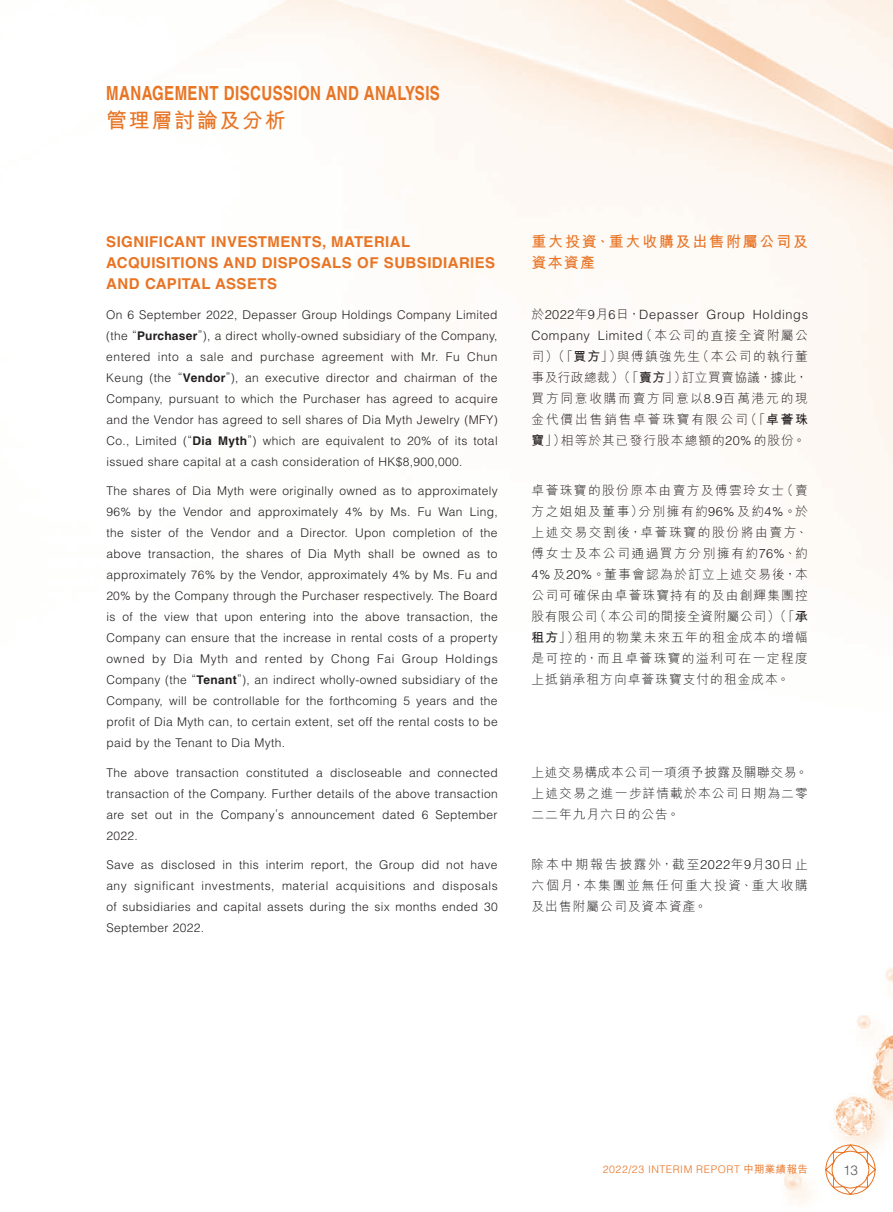
<style>
.page{position:relative;width:893px;height:1212px;background:#fff}
.page>*{position:absolute;margin:0;border:0;box-sizing:border-box;transform-origin:0 0}
.t1{font:700 21px "M Hei HK";letter-spacing:.08em;color:#e87424}
.t2{font:700 19.5px "Helvetica LT Std";letter-spacing:.03em;color:#e87424;scale:.77 1}
.t3{font:700 15px/21px "Helvetica LT Std";letter-spacing:.03em;color:#e87424}
.t4{font:700 15px/21px "M Hei HK";letter-spacing:.115em;color:#e87424}
.t5{font:300 13.5px "Helvetica LT Std";color:#57585a}
.t6{font:300 12.75px/21px "M Hei HK";letter-spacing:.09em;color:#231f20;text-align:justify}
.t7{font:300 12.75px/21px "Helvetica LT Std";letter-spacing:.045em;color:#231f20}
.t8{font:300 12px/21px "Helvetica LT Std";letter-spacing:.03em;color:#231f20;text-align:justify}
.t9{font:300 10.5px "Helvetica LT Std";letter-spacing:.055em;color:#e87424}
.s1{font-weight:700}
.s2{font-family:"M Hei HK"}
.s3{font-family:"Helvetica LT Std"}
.s4{font-family:"M Hei HK";font-weight:500}
</style>
<div class="page">
<img style="left:216px;top:0;width:677px;height:1204px">
<svg style="left:825px;top:1144px;width:51px;height:51px"></svg>
<h2 class="t2" style="left:106px;top:81px;width:435px">MANAGEMENT DISCUSSION AND ANALYSIS</h2>
<h1 class="t1" style="left:106px;top:105px;width:181px">管理層討論及分析</h1>
<p class="t3" style="left:106px;top:231px;width:390px">SIGNIFICANT INVESTMENTS, MATERIAL<br>ACQUISITIONS AND DISPOSALS OF SUBSIDIARIES<br>AND CAPITAL ASSETS</p>
<p class="t8" style="left:106px;top:304px;width:393px">On 6 September 2022, Depasser Group Holdings Company Limited (the “<span class="s1">Purchaser</span>”), a direct wholly-owned subsidiary of the Company, entered into a sale and purchase agreement with Mr. Fu Chun Keung (the “<span class="s1">Vendor</span>”), an executive director and chairman of the Company, pursuant to which the Purchaser has agreed to acquire and the Vendor has agreed to sell shares of Dia Myth Jewelry (MFY)<br>Co., Limited (“<span class="s1">Dia Myth</span>”) which are equivalent to 20% of its total issued share capital at a cash consideration of HK$8,900,000.</p>
<p class="t8" style="left:106px;top:480px;width:393px">The shares of Dia Myth were originally owned as to approximately 96% by the Vendor and approximately 4% by Ms. Fu Wan Ling, the sister of the Vendor and a Director. Upon completion of the above transaction, the shares of Dia Myth shall be owned as to approximately 76% by the Vendor, approximately 4% by Ms. Fu and 20% by the Company through the Purchaser respectively. The Board is of the view that upon entering into the above transaction, the Company can ensure that the increase in rental costs of a property owned by Dia Myth and rented by Chong Fai Group Holdings Company (the “<span class="s1">Tenant</span>”), an indirect wholly-owned subsidiary of the Company, will be controllable for the forthcoming 5 years and the profit of Dia Myth can, to certain extent, set off the rental costs to be paid by the Tenant to Dia Myth.</p>
<p class="t8" style="left:106px;top:762px;width:393px">The above transaction constituted a discloseable and connected transaction of the Company. Further details of the above transaction are set out in the Company’s announcement dated 6 September 2022.</p>
<p class="t8" style="left:106px;top:854px;width:393px">Save as disclosed in this interim report, the Group did not have any significant investments, material acquisitions and disposals of subsidiaries and capital assets during the six months ended 30<br>September 2022.</p>
<p class="t4" style="left:531px;top:230px;width:278px">重大投資、重大收購及出售附屬公司及資本資產</p>
<p class="t7" style="left:531px;top:304px;width:278px"><span class="s2">於</span>2022<span class="s2">年</span>9<span class="s2">月</span>6<span class="s2">日，</span>Depasser Group Holdings<br>Company Limited<span class="s2">（本公司的直接全資附屬公</span></p>
<p class="t6" style="left:532px;top:345px;width:278px">司）（「<span class="s1">買方</span>」）與傅鎮強先生（本公司的執行董事及行政總裁）（「<span class="s1">賣方</span>」）訂立買賣協議，據此，買方同意收購而賣方同意以<span class="s3">8.9</span>百萬港元的現金代價出售銷售卓薈珠寶有限公司（「<span class="s1">卓薈珠寶</span>」）相等於其已發行股本總額的<span class="s3">20%</span>的股份。</p>
<p class="t6" style="left:532px;top:480px;width:278px">卓薈珠寶的股份原本由賣方及傅雲玲女士（賣方之姐姐及董事）分別擁有約<span class="s3">96%</span>及約<span class="s3">4%</span>。於上述交易交割後，卓薈珠寶的股份將由賣方、傅女士及本公司通過買方分別擁有約<span class="s3">76%</span>、約<span class="s3">4%</span>及<span class="s3">20%</span>。董事會認為於訂立上述交易後，本公司可確保由卓薈珠寶持有的及由創輝集團控股有限公司（本公司的間接全資附屬公司）（「<span class="s1">承租方</span>」）租用的物業未來五年的租金成本的增幅是可控的，而且卓薈珠寶的溢利可在一定程度上抵銷承租方向卓薈珠寶支付的租金成本。</p>
<p class="t6" style="left:532px;top:761px;width:278px">上述交易構成本公司一項須予披露及關聯交易。上述交易之進一步詳情載於本公司日期為二零二二年九月六日的公告。</p>
<p class="t6" style="left:532px;top:854px;width:278px">除本中期報告披露外，截至<span class="s3">2022</span>年<span class="s3">9</span>月<span class="s3">30</span>日止六個月，本集團並無任何重大投資、重大收購及出售附屬公司及資本資產。</p>
<p class="t9" style="left:603px;top:1163px;width:207px">2022/23 INTERIM REPORT <span class="s4">中期業績報告</span></p>
<p class="t5" style="left:843px;top:1161px;width:16px">13</p>
</div>
